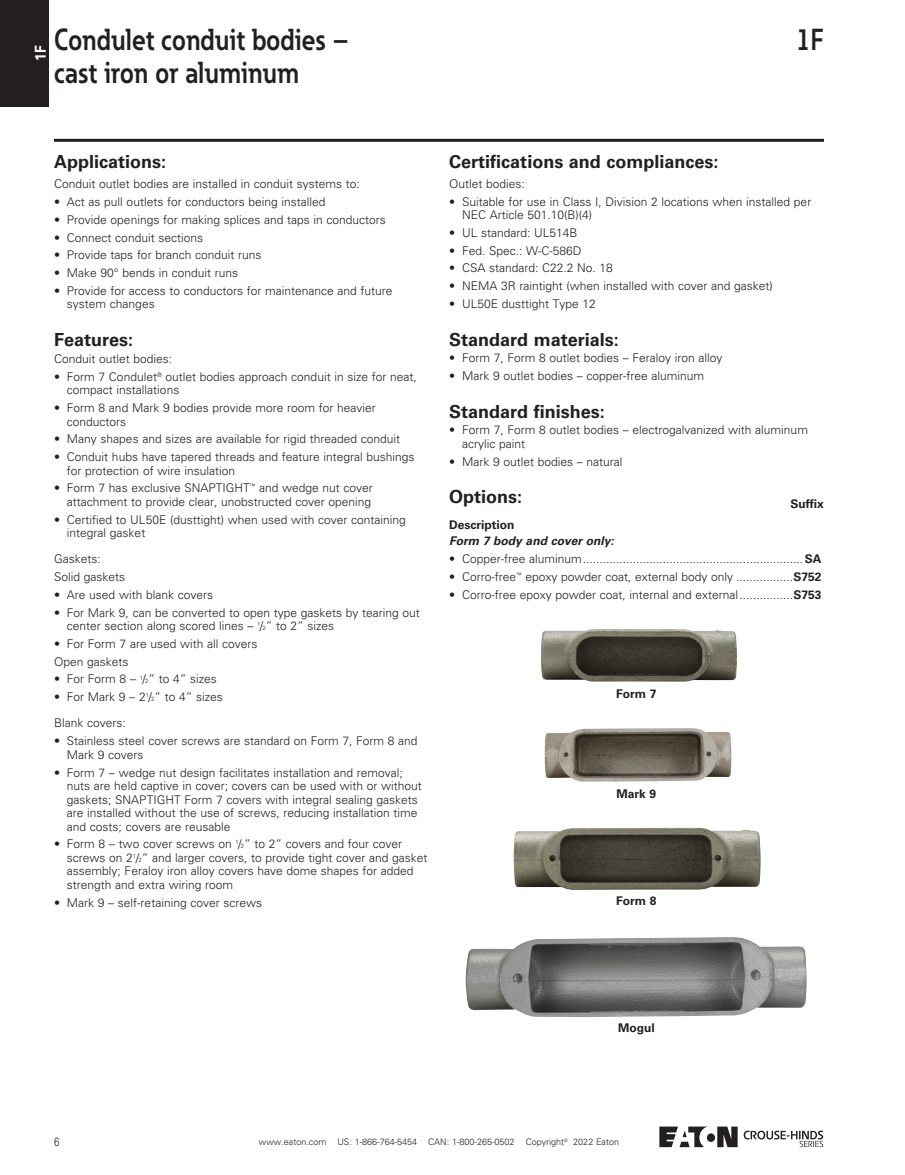
<style>
.page{position:relative;width:905px;height:1175px;background:#fff}
.page>*{position:absolute;margin:0;border:0;box-sizing:border-box;transform-origin:0 0}
.Product_Family{font:700 30px "Eaton";color:#231f20;scale:.86 1}
.Std_Table_Title{font:700 18px "Univers LT Std";color:#231f20}
.t1{font:700 15px "Univers LT Std";color:#fff;scale:.92 1}
.Std_Table_Subtitle{font:300 12px/13.5px "Univers LT Std";color:#231f20}
.Std_Table_Cell_L{font:300 12px/13.5px "Univers LT Std";color:#231f20}
.Bullet_List{font:300 12px/13.5px "Univers LT Std";color:#231f20}
.Bullet_List-2{font:italic 700 12px "Univers LT Std";color:#231f20}
.Caption_Type_1{font:700 12px "Univers LT Std";color:#231f20}
.Std_Table_Header_L{font:700 12px "Univers LT Std";color:#231f20}
.Std_Table_Header_R{font:700 12px "Univers LT Std";color:#231f20}
.Std_Table_Subtitle-2{font:300 12px "Univers LT Std";color:#231f20;scale:.8 1}
.t2{font:300 9px "Univers LT Std";color:#231f20}
.s1{font-size:6px}
.s2{font-weight:700}
</style>
<div class="page">
<hr style="left:54px;top:139px;width:770px;height:3px;background:#231f20">
<div style="left:0;top:0;width:49px;height:106px;background:#231f20"></div>
<div style="left:706px;top:1133px;width:9px;height:8px;background:#231f20;border-radius:50%"></div>
<svg style="left:717px;top:1126px;width:20px;height:21px"></svg>
<svg style="left:659px;top:1126px;width:48px;height:21px"></svg>
<svg style="left:743px;top:1130px;width:80px;height:17px"></svg>
<img style="left:541px;top:629px;width:196px;height:52px">
<img style="left:544px;top:728px;width:188px;height:54px">
<img style="left:513px;top:827px;width:247px;height:63px">
<img style="left:465px;top:937px;width:341px;height:80px">
<p class="t1" style="left:32px;top:61px;width:18px;rotate:-90deg">1F</p>
<p class="Product_Family" style="left:54px;top:20px;width:344px">Condulet conduit bodies –</p>
<h1 class="Product_Family" style="left:796px;top:20px;width:33px">1F</h1>
<p class="Product_Family" style="left:54px;top:53px;width:286px">cast iron or aluminum</p>
<p class="Std_Table_Title" style="left:54px;top:151px;width:114px">Applications:</p>
<p class="Std_Table_Cell_L" style="left:54px;top:177px;width:307px">Conduit outlet bodies are installed in conduit systems to:</p>
<p class="Std_Table_Cell_L" style="left:54px;top:195px;width:273px">• Act as pull outlets for conductors being installed</p>
<p class="Std_Table_Cell_L" style="left:54px;top:213px;width:333px">• Provide openings for making splices and taps in conductors</p>
<p class="Std_Table_Cell_L" style="left:54px;top:231px;width:150px">• Connect conduit sections</p>
<p class="Std_Table_Cell_L" style="left:54px;top:248px;width:209px">• Provide taps for branch conduit runs</p>
<p class="Std_Table_Cell_L" style="left:54px;top:266px;width:185px">• Make 90° bends in conduit runs</p>
<p class="Std_Table_Cell_L" style="left:67px;top:284px;width:327px;text-indent:-13px">• Provide for access to conductors for maintenance and future system changes</p>
<p class="Std_Table_Title" style="left:54px;top:329px;width:81px">Features:</p>
<p class="Std_Table_Subtitle" style="left:54px;top:352px;width:120px">Conduit outlet bodies:</p>
<p class="Std_Table_Subtitle" style="left:67px;top:370px;width:351px;text-indent:-13px">• Form 7 Condulet<sup>®</sup> outlet bodies approach conduit in size for neat, compact installations</p>
<p class="Std_Table_Subtitle" style="left:67px;top:401px;width:310px;text-indent:-13px">• Form 8 and Mark 9 bodies provide more room for heavier conductors</p>
<p class="Std_Table_Subtitle" style="left:54px;top:432px;width:347px">• Many shapes and sizes are available for rigid threaded conduit</p>
<p class="Std_Table_Subtitle" style="left:67px;top:450px;width:349px;text-indent:-13px">• Conduit hubs have tapered threads and feature integral bushings for protection of wire insulation</p>
<p class="Std_Table_Subtitle" style="left:54px;top:481px;width:320px;text-align:right">• Form 7 has exclusive SNAPTIGHT<sup>™</sup> and wedge nut cover attachment to provide clear, unobstructed cover opening</p>
<p class="Std_Table_Subtitle" style="left:67px;top:512px;width:340px;text-indent:-13px">• Certified to UL50E (dusttight) when used with cover containing integral gasket</p>
<p class="Std_Table_Subtitle" style="left:54px;top:552px;width:48px">Gaskets:</p>
<p class="Std_Table_Subtitle" style="left:54px;top:570px;width:73px">Solid gaskets</p>
<p class="Std_Table_Subtitle" style="left:54px;top:588px;width:160px">• Are used with blank covers</p>
<p class="Std_Table_Subtitle" style="left:67px;top:605px;width:354px;text-indent:-13px">• For Mark 9, can be converted to open type gaskets by tearing out center section along scored lines – <sup>1</sup>/<span class="s1">2</span>” to 2” sizes</p>
<p class="Std_Table_Subtitle" style="left:54px;top:637px;width:205px">• For Form 7 are used with all covers</p>
<p class="Std_Table_Subtitle" style="left:54px;top:654px;width:76px">Open gaskets</p>
<p class="Std_Table_Subtitle" style="left:54px;top:672px;width:164px">• For Form 8 – <sup>1</sup>/<span class="s1">2</span>” to 4” sizes</p>
<p class="Std_Table_Subtitle" style="left:54px;top:690px;width:170px">• For Mark 9 – 2<sup>1</sup>/<span class="s1">2</span>” to 4” sizes</p>
<p class="Std_Table_Subtitle" style="left:54px;top:716px;width:73px">Blank covers:</p>
<p class="Std_Table_Subtitle" style="left:67px;top:734px;width:352px;text-indent:-13px">• Stainless steel cover screws are standard on Form 7, Form 8 and<br>Mark 9 covers</p>
<p class="Std_Table_Subtitle" style="left:67px;top:765px;width:356px;text-indent:-13px">• Form 7 – wedge nut design facilitates installation and removal; nuts are held captive in cover; covers can be used with or without gaskets; SNAPTIGHT Form 7 covers with integral sealing gaskets are installed without the use of screws, reducing installation time and costs; covers are reusable</p>
<p class="Std_Table_Subtitle" style="left:67px;top:837px;width:362px;text-indent:-13px">• Form 8 – two cover screws on <sup>1</sup>/<span class="s1">2</span>” to 2” covers and four cover screws on 2<sup>1</sup>/<span class="s1">2</span>” and larger covers, to provide tight cover and gasket assembly; Feraloy iron alloy covers have dome shapes for added strength and extra wiring room</p>
<p class="Std_Table_Subtitle" style="left:54px;top:895px;width:209px">• Mark 9 – self-retaining cover screws</p>
<p class="Std_Table_Title" style="left:449px;top:152px;width:271px">Certifications and compliances:</p>
<p class="Std_Table_Cell_L" style="left:449px;top:177px;width:77px">Outlet bodies:</p>
<p class="Std_Table_Cell_L" style="left:462px;top:194px;width:351px;text-indent:-13px">• Suitable for use in Class I, Division 2 locations when installed per<br>NEC Article 501.10(B)(4)</p>
<p class="Std_Table_Cell_L" style="left:449px;top:226px;width:130px">• UL standard: UL514B</p>
<p class="Std_Table_Cell_L" style="left:449px;top:243px;width:134px">• Fed. Spec.: W-C-586D</p>
<p class="Std_Table_Cell_L" style="left:449px;top:261px;width:165px">• CSA standard: C22.2 No. 18</p>
<p class="Std_Table_Cell_L" style="left:449px;top:279px;width:325px">• NEMA 3R raintight (when installed with cover and gasket)</p>
<p class="Std_Table_Cell_L" style="left:449px;top:297px;width:148px">• UL50E dusttight Type 12</p>
<p class="Std_Table_Title" style="left:449px;top:329px;width:171px">Standard materials:</p>
<p class="Bullet_List" style="left:449px;top:351px;width:275px">• Form 7, Form 8 outlet bodies – Feraloy iron alloy</p>
<p class="Bullet_List" style="left:449px;top:368px;width:256px">• Mark 9 outlet bodies – copper-free aluminum</p>
<p class="Std_Table_Title" style="left:449px;top:401px;width:157px">Standard finishes:</p>
<p class="Bullet_List" style="left:462px;top:423px;width:347px;text-indent:-13px">• Form 7, Form 8 outlet bodies – electrogalvanized with aluminum acrylic paint</p>
<p class="Bullet_List" style="left:449px;top:454px;width:175px">• Mark 9 outlet bodies – natural</p>
<p class="Std_Table_Title" style="left:449px;top:486px;width:75px">Options:</p>
<p class="Std_Table_Header_R" style="left:790px;top:497px;width:35px">Suffix</p>
<p class="Bullet_List-2" style="left:449px;top:534px;width:166px">Form 7 body and cover only:</p>
<p class="Bullet_List" style="left:449px;top:552px;width:374px">• Copper-free aluminum..................................................................<span class="s2">SA</span></p>
<p class="Bullet_List" style="left:449px;top:570px;width:374px">• Corro-free<sup>™</sup> epoxy powder coat, external body only .................<span class="s2">S752</span></p>
<p class="Bullet_List" style="left:449px;top:587px;width:374px">• Corro-free epoxy powder coat, internal and external................<span class="s2">S753</span></p>
<p class="Std_Table_Header_L" style="left:449px;top:518px;width:67px">Description</p>
<p class="Caption_Type_1" style="left:616px;top:687px;width:42px">Form 7</p>
<p class="Caption_Type_1" style="left:616px;top:786px;width:41px">Mark 9</p>
<p class="Caption_Type_1" style="left:616px;top:894px;width:42px">Form 8</p>
<p class="Caption_Type_1" style="left:618px;top:1020px;width:38px">Mogul</p>
<p class="Std_Table_Subtitle-2" style="left:54px;top:1134px;width:8px">6</p>
<p class="t2" style="left:573px;top:1136px;width:47px">2022 Eaton</p>
<p class="t2" style="left:259px;top:1136px;width:310px">www.eaton.com US: 1-866-764-5454 CAN: 1-800-265-0502 Copyright<sup>©</sup></p>
</div>
